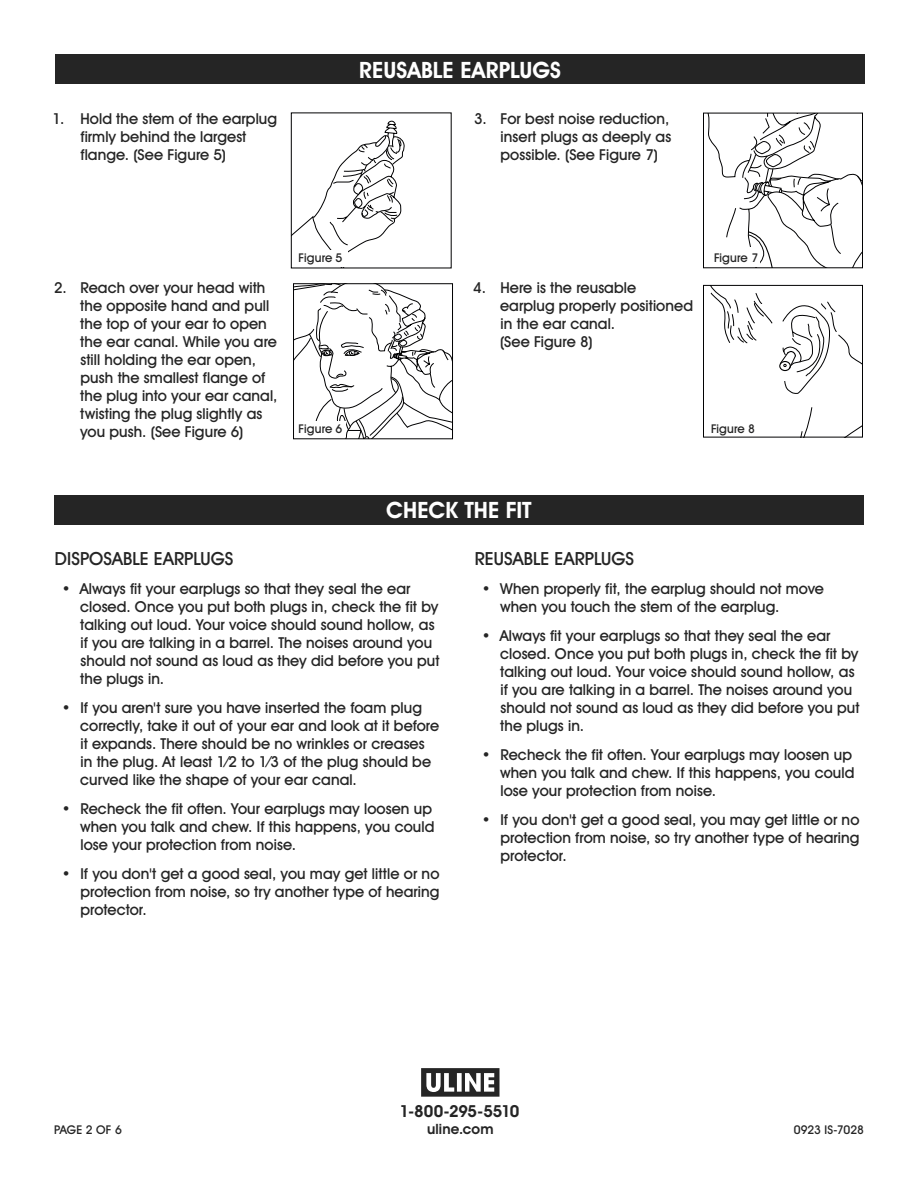
<style>
.page{position:relative;width:918px;height:1188px;background:#fff}
.page>*{position:absolute;margin:0;border:0;box-sizing:border-box;transform-origin:0 0}
.t1{font:700 22.5px "Uline Two Knine";color:#fff}
.t2{font:18px "Uline Two Knine";letter-spacing:.005em;color:#252525}
.t3{font:700 16.5px "Uline Two Knine";letter-spacing:-.015em;color:#252525}
.t4{font:15px/18px "Uline Two Knine";letter-spacing:.005em;color:#252525}
.t5{font:700 14.25px "Uline Two Knine";letter-spacing:.01em;color:#252525}
.t6{font:12px "Uline Two Knine";letter-spacing:.01em;color:#252525}
</style>
<div class="page">
<div style="left:54px;top:495px;width:810px;height:30px;background:#252525"></div>
<div style="left:55px;top:54px;width:810px;height:30px;background:#252525"></div>
<svg style="left:293px;top:120px;width:112px;height:133px"></svg>
<div style="left:294px;top:250px;width:54px;height:17px;background:#fff"></div>
<svg style="left:294px;top:284px;width:159px;height:155px"></svg>
<div style="left:296px;top:421px;width:49px;height:16px;background:#fff"></div>
<svg style="left:800px;top:407px;width:61px;height:28px"></svg>
<svg style="left:710px;top:287px;width:62px;height:56px"></svg>
<svg style="left:779px;top:301px;width:82px;height:93px"></svg>
<div style="left:703px;top:285px;width:160px;height:152px;border:1px solid #010102"></div>
<svg style="left:708px;top:115px;width:153px;height:151px"></svg>
<div style="left:703px;top:113px;width:160px;height:155px;border:1px solid #010102"></div>
<div style="left:705px;top:247px;width:55px;height:20px;background:#fff"></div>
<svg style="left:421px;top:1068px;width:79px;height:29px"></svg>
<p class="t4" style="left:80px;top:109px;width:198px;text-indent:-28px">1. Hold the stem of the earplug firmly behind the largest flange. (See Figure 5)</p>
<h1 class="t1" style="left:359px;top:56px;width:203px">REUSABLE EARPLUGS</h1>
<p class="t4" style="left:501px;top:109px;width:172px;text-indent:-26px">3. For best noise reduction, insert plugs as deeply as possible. (See Figure 7)</p>
<p class="t4" style="left:80px;top:279px;width:199px;text-indent:-26px">2. Reach over your head with the opposite hand and pull the top of your ear to open the ear canal. While you are still holding the ear open, push the smallest flange of the plug into your ear canal, twisting the plug slightly as you push. (See Figure 6)</p>
<p class="t6" style="left:299px;top:251px;width:45px">Figure 5</p>
<p class="t4" style="left:500px;top:279px;width:195px;text-indent:-27px">4. Here is the reusable earplug properly positioned in the ear canal.<br>(See Figure 8)</p>
<p class="t6" style="left:714px;top:251px;width:46px">Figure 7</p>
<p class="t6" style="left:299px;top:421px;width:45px">Figure 6</p>
<p class="t6" style="left:711px;top:421px;width:45px">Figure 8</p>
<h1 class="t1" style="left:386px;top:497px;width:147px">CHECK THE FIT</h1>
<p class="t2" style="left:55px;top:548px;width:180px">DISPOSABLE EARPLUGS</p>
<p class="t4" style="left:80px;top:580px;width:361px;text-indent:-18px">• Always fit your earplugs so that they seal the ear closed. Once you put both plugs in, check the fit by talking out loud. Your voice should sound hollow, as if you are talking in a barrel. The noises around you should not sound as loud as they did before you put the plugs in.</p>
<p class="t4" style="left:80px;top:699px;width:361px;text-indent:-18px">• If you aren't sure you have inserted the foam plug correctly, take it out of your ear and look at it before it expands. There should be no wrinkles or creases in the plug. At least 1⁄2 to 1⁄3 of the plug should be curved like the shape of your ear canal.</p>
<p class="t4" style="left:80px;top:799px;width:356px;text-indent:-18px">• Recheck the fit often. Your earplugs may loosen up when you talk and chew. If this happens, you could lose your protection from noise.</p>
<p class="t4" style="left:81px;top:864px;width:360px;text-align:justify;text-indent:-19px">• If you don't get a good seal, you may get little or no protection from noise, so try another type of hearing protector.</p>
<p class="t2" style="left:475px;top:548px;width:161px">REUSABLE EARPLUGS</p>
<p class="t4" style="left:500px;top:580px;width:326px;text-indent:-18px">• When properly fit, the earplug should not move when you touch the stem of the earplug.</p>
<p class="t4" style="left:500px;top:627px;width:361px;text-indent:-18px">• Always fit your earplugs so that they seal the ear closed. Once you put both plugs in, check the fit by talking out loud. Your voice should sound hollow, as if you are talking in a barrel. The noises around you should not sound as loud as they did before you put the plugs in.</p>
<p class="t4" style="left:500px;top:745px;width:356px;text-indent:-18px">• Recheck the fit often. Your earplugs may loosen up when you talk and chew. If this happens, you could lose your protection from noise.</p>
<p class="t4" style="left:501px;top:810px;width:360px;text-align:justify;text-indent:-19px">• If you don't get a good seal, you may get little or no protection from noise, so try another type of hearing protector.</p>
<p class="t3" style="left:400px;top:1101px;width:121px">1-800-295-5510</p>
<p class="t5" style="left:427px;top:1120px;width:68px">uline.com</p>
<p class="t6" style="left:54px;top:1122px;width:69px">PAGE 2 OF 6</p>
<p class="t6" style="left:794px;top:1122px;width:72px">0923 IS-7028</p>
</div>
